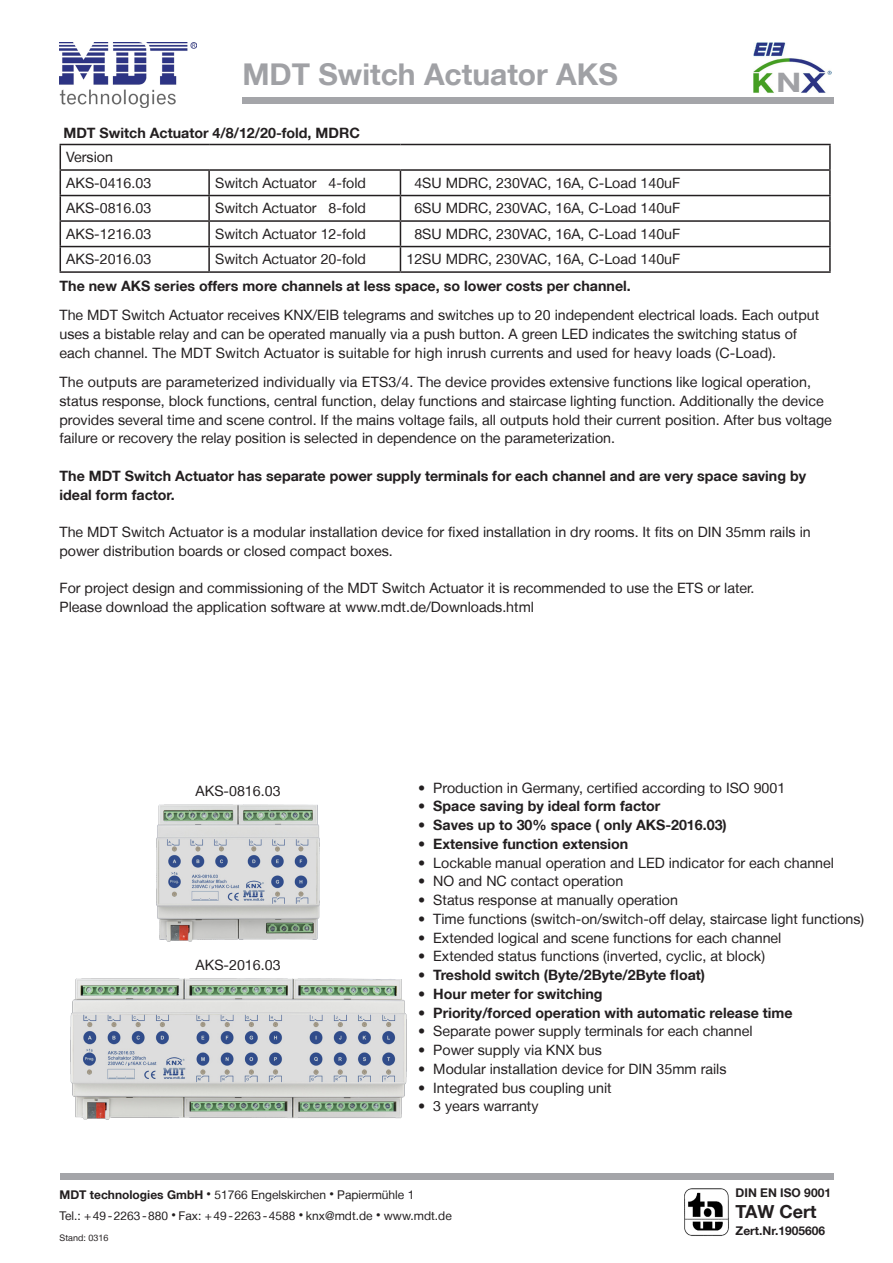
<style>
.page{position:relative;width:893px;height:1263px;background:#fff}
.page>*{position:absolute;margin:0;border:0;box-sizing:border-box;transform-origin:0 0}
.t1{font:700 30px "Helvetica Neue LT";color:#a0a1a5}
.t2{font:700 26.85px "Helvetica Neue LT";color:#a0a1a5;scale:1.28 1}
.t3{font:700 18px "Helvetica Neue LT";color:#231f20}
.td-data{font:14.25px/18.8px "Helvetica Neue LT";color:#231f20}
.t4{font:700 14.25px/18.8px "Helvetica Neue LT";color:#231f20}
.t5{font:12px/21px "Helvetica Neue LT";color:#231f20}
.t6{font:700 12px "Helvetica Neue LT";color:#231f20}
.t7{font:9px "Helvetica Neue LT";color:#231f20}
.s1{font-weight:400}
.s2{font-weight:700}
.s3{font-size:9px}
</style>
<div class="page">
<svg style="left:61px;top:145px;width:768px;height:126px"></svg>
<hr style="left:60px;top:144px;width:149px;height:1px;background:#231f20">
<hr style="left:209px;top:144px;width:191px;height:1px;background:#231f20">
<hr style="left:400px;top:144px;width:431px;height:1px;background:#231f20">
<hr style="left:829px;top:145px;width:2px;height:24px;background:#231f20">
<hr style="left:60px;top:169px;width:149px;height:2px;background:#231f20">
<hr style="left:209px;top:169px;width:191px;height:2px;background:#231f20">
<hr style="left:208px;top:171px;width:2px;height:24px;background:#231f20">
<hr style="left:400px;top:169px;width:431px;height:2px;background:#231f20">
<hr style="left:829px;top:171px;width:2px;height:24px;background:#231f20">
<hr style="left:60px;top:195px;width:149px;height:1px;background:#231f20">
<hr style="left:209px;top:195px;width:191px;height:1px;background:#231f20">
<hr style="left:208px;top:196px;width:2px;height:24px;background:#231f20">
<hr style="left:400px;top:195px;width:431px;height:1px;background:#231f20">
<hr style="left:829px;top:196px;width:2px;height:24px;background:#231f20">
<hr style="left:60px;top:220px;width:149px;height:2px;background:#231f20">
<hr style="left:209px;top:220px;width:191px;height:2px;background:#231f20">
<hr style="left:208px;top:222px;width:2px;height:24px;background:#231f20">
<hr style="left:400px;top:220px;width:431px;height:2px;background:#231f20">
<hr style="left:829px;top:222px;width:2px;height:24px;background:#231f20">
<hr style="left:60px;top:246px;width:149px;height:1px;background:#231f20">
<svg style="left:60px;top:145px;width:1px;height:126px"></svg>
<hr style="left:209px;top:246px;width:191px;height:1px;background:#231f20">
<hr style="left:208px;top:247px;width:2px;height:24px;background:#231f20">
<hr style="left:400px;top:246px;width:431px;height:1px;background:#231f20">
<svg style="left:400px;top:171px;width:1px;height:100px"></svg>
<hr style="left:829px;top:247px;width:2px;height:24px;background:#231f20">
<hr style="left:60px;top:271px;width:149px;height:2px;background:#231f20">
<hr style="left:209px;top:271px;width:191px;height:2px;background:#231f20">
<hr style="left:400px;top:271px;width:431px;height:2px;background:#231f20">
<img style="left:156px;top:804px;width:164px;height:138px">
<img style="left:70px;top:978px;width:337px;height:142px">
<div style="left:60px;top:1174px;width:773px;height:6px;background:#a4a5a9"></div>
<img style="left:685px;top:1188px;width:44px;height:48px">
<img style="left:60px;top:43px;width:137px;height:65px">
<div style="left:242px;top:98px;width:591px;height:6px;background:#a4a5a9"></div>
<img style="left:753px;top:43px;width:79px;height:50px">
<p class="t1" style="left:242px;top:56px;width:377px">MDT Switch Actuator AKS</p>
<p class="t2" style="left:776px;top:66px;width:21px">N</p>
<p class="t4" style="left:63px;top:123px;width:298px">MDT Switch Actuator 4/8/12/20-fold, MDRC</p>
<p class="td-data" style="left:66px;top:148px;width:48px">Version</p>
<p class="td-data" style="left:66px;top:173px;width:87px">AKS-0416.03</p>
<p class="td-data" style="left:215px;top:173px;width:152px">Switch Actuator 4-fold</p>
<p class="td-data" style="left:414px;top:173px;width:267px">4SU MDRC, 230VAC, 16A, C-Load 140uF</p>
<p class="td-data" style="left:66px;top:199px;width:87px">AKS-0816.03</p>
<p class="td-data" style="left:215px;top:199px;width:152px">Switch Actuator 8-fold</p>
<p class="td-data" style="left:414px;top:199px;width:267px">6SU MDRC, 230VAC, 16A, C-Load 140uF</p>
<p class="td-data" style="left:66px;top:224px;width:87px">AKS-1216.03</p>
<p class="td-data" style="left:215px;top:224px;width:152px">Switch Actuator 12-fold</p>
<p class="td-data" style="left:414px;top:224px;width:267px">8SU MDRC, 230VAC, 16A, C-Load 140uF</p>
<p class="td-data" style="left:66px;top:250px;width:87px">AKS-2016.03</p>
<p class="td-data" style="left:215px;top:250px;width:152px">Switch Actuator 20-fold</p>
<p class="td-data" style="left:406px;top:250px;width:275px">12SU MDRC, 230VAC, 16A, C-Load 140uF</p>
<p class="t4" style="left:60px;top:276px;width:573px">The new AKS series offers more channels at less space, so lower costs per channel.</p>
<p class="td-data" style="left:60px;top:306px;width:761px">The MDT Switch Actuator receives KNX/EIB telegrams and switches up to 20 independent electrical loads. Each output uses a bistable relay and can be operated manually via a push button. A green LED indicates the switching status of each channel. The MDT Switch Actuator is suitable for high inrush currents and used for heavy loads (C-Load).</p>
<p class="td-data" style="left:60px;top:372px;width:774px">The outputs are parameterized individually via ETS3/4. The device provides extensive functions like logical operation, status response, block functions, central function, delay functions and staircase lighting function. Additionally the device provides several time and scene control. If the mains voltage fails, all outputs hold their current position. After bus voltage failure or recovery the relay position is selected in dependence on the parameterization.</p>
<p class="t4" style="left:60px;top:466px;width:748px">The MDT Switch Actuator has separate power supply terminals for each channel and are very space saving by ideal form factor.</p>
<p class="td-data" style="left:60px;top:522px;width:753px">The MDT Switch Actuator is a modular installation device for fixed installation in dry rooms. It fits on DIN 35mm rails in power distribution boards or closed compact boxes.</p>
<p class="td-data" style="left:60px;top:579px;width:696px">For project design and commissioning of the MDT Switch Actuator it is recommended to use the ETS or later.<br>Please download the application software at www.mdt.de/Downloads.html</p>
<p class="td-data" style="left:196px;top:781px;width:87px">AKS-0816.03</p>
<p class="td-data" style="left:418px;top:778px;width:369px">• Production in Germany, certified according to ISO 9001</p>
<p class="t4" style="left:418px;top:797px;width:244px">• Space saving by ideal form factor</p>
<p class="t4" style="left:418px;top:815px;width:310px">• Saves up to 30% space ( only AKS-2016.03)</p>
<p class="t4" style="left:418px;top:834px;width:212px">• Extensive function extension</p>
<p class="td-data" style="left:418px;top:853px;width:417px">• Lockable manual operation and LED indicator for each channel</p>
<p class="td-data" style="left:418px;top:872px;width:207px">• NO and NC contact operation</p>
<p class="td-data" style="left:418px;top:890px;width:261px">• Status response at manually operation</p>
<p class="td-data" style="left:418px;top:909px;width:448px">• Time functions (switch-on/switch-off delay, staircase light functions)</p>
<p class="td-data" style="left:418px;top:928px;width:365px">• Extended logical and scene functions for each channel</p>
<p class="td-data" style="left:418px;top:947px;width:348px">• Extended status functions (inverted, cyclic, at block)</p>
<p class="t4" style="left:418px;top:965px;width:288px"><span class="s1">•</span> Treshold switch (Byte/2Byte/2Byte float)</p>
<p class="t4" style="left:418px;top:984px;width:186px">• Hour meter for switching</p>
<p class="t4" style="left:418px;top:1003px;width:376px">• Priority/forced operation with automatic release time</p>
<p class="td-data" style="left:418px;top:1022px;width:336px">• Separate power supply terminals for each channel</p>
<p class="td-data" style="left:418px;top:1040px;width:185px">• Power supply via KNX bus</p>
<p class="td-data" style="left:418px;top:1059px;width:310px">• Modular installation device for DIN 35mm rails</p>
<p class="td-data" style="left:418px;top:1078px;width:195px">• Integrated bus coupling unit</p>
<p class="td-data" style="left:418px;top:1097px;width:122px">• 3 years warranty</p>
<p class="td-data" style="left:196px;top:956px;width:87px">AKS-2016.03</p>
<p class="t5" style="left:60px;top:1183px;width:394px"><span class="s2">MDT technologies GmbH</span> <span class="s3">•</span> 51766 Engelskirchen <span class="s3">•</span> Papiermühle 1<br>Tel.: +49-2263-880 <span class="s3">•</span> Fax: +49-2263-4588 <span class="s3">•</span> knx@mdt.de <span class="s3">•</span> www.mdt.de</p>
<p class="t7" style="left:60px;top:1232px;width:50px">Stand: 0316</p>
<p class="t6" style="left:736px;top:1185px;width:97px">DIN EN ISO 9001</p>
<p class="t3" style="left:736px;top:1200px;width:82px">TAW Cert</p>
<p class="t6" style="left:736px;top:1223px;width:91px">Zert.Nr.1905606</p>
</div>
